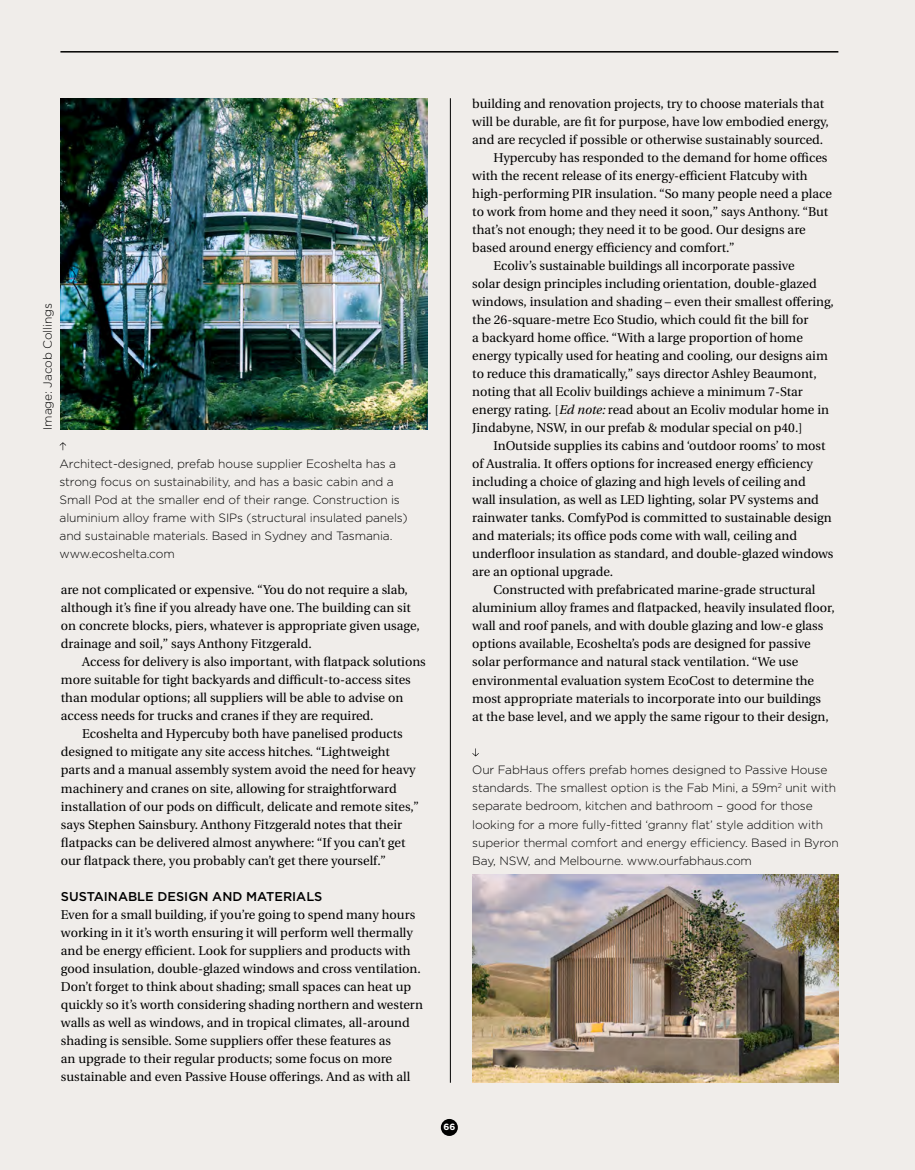
<style>
.page{position:relative;width:915px;height:1170px;background:#fff}
.page>*{position:absolute;margin:0;border:0;box-sizing:border-box;transform-origin:0 0}
.t1{font:12.75px/18px "Heuristica";color:#000}
.t2{font:500 12.75px "Gotham";color:#000}
.t3{font:300 12px/18px "Gotham";letter-spacing:-.01em;color:#000}
.t4{font:700 9px "Gotham";color:#fff}
.s1{font-style:italic}
</style>
<div class="page">
<div style="left:0;top:0;width:914px;height:1169px;background:#f0edea"></div>
<hr style="left:60px;top:51px;width:778px;height:2px;background:#000">
<div style="left:440px;top:1118px;width:17px;height:17px;background:#000;border-radius:50%"></div>
<hr style="left:450px;top:98px;width:1px;height:984px;background:#000">
<img style="left:61px;top:98px;width:366px;height:332px">
<svg style="left:60px;top:442px;width:6px;height:8px"></svg>
<img style="left:472px;top:874px;width:366px;height:208px">
<svg style="left:472px;top:748px;width:7px;height:8px"></svg>
<p class="t3" style="left:38px;top:430px;width:128px;rotate:-90deg">Image: Jacob Collings</p>
<p class="t3" style="left:60px;top:454px;width:349px">Architect-designed, prefab house supplier Ecoshelta has a strong focus on sustainability, and has a basic cabin and a Small Pod at the smaller end of their range. Construction is aluminium alloy frame with SIPs (structural insulated panels) and sustainable materials. Based in Sydney and Tasmania. www.ecoshelta.com</p>
<p class="t1" style="left:61px;top:581px;width:360px">are not complicated or expensive. “You do not require a slab, although it’s fine if you already have one. The building can sit on concrete blocks, piers, whatever is appropriate given usage, drainage and soil,” says Anthony Fitzgerald.</p>
<p class="t1" style="left:82px;top:653px;width:345px">Access for delivery is also important, with flatpack solutions</p>
<p class="t1" style="left:61px;top:671px;width:351px">more suitable for tight backyards and difficult-to-access sites</p>
<p class="t1" style="left:61px;top:689px;width:344px">than modular options; all suppliers will be able to advise on</p>
<p class="t1" style="left:61px;top:707px;width:314px">access needs for trucks and cranes if they are required.</p>
<p class="t1" style="left:82px;top:725px;width:322px">Ecoshelta and Hypercuby both have panelised products</p>
<p class="t1" style="left:61px;top:743px;width:330px">designed to mitigate any site access hitches. “Lightweight</p>
<p class="t1" style="left:61px;top:761px;width:356px">parts and a manual assembly system avoid the need for heavy</p>
<p class="t1" style="left:61px;top:779px;width:337px">machinery and cranes on site, allowing for straightforward</p>
<p class="t1" style="left:61px;top:797px;width:359px">installation of our pods on difficult, delicate and remote sites,”</p>
<p class="t1" style="left:61px;top:815px;width:342px">says Stephen Sainsbury. Anthony Fitzgerald notes that their</p>
<p class="t1" style="left:61px;top:833px;width:346px">flatpacks can be delivered almost anywhere: “If you can’t get</p>
<p class="t1" style="left:61px;top:851px;width:326px">our flatpack there, you probably can’t get there yourself.”</p>
<p class="t2" style="left:61px;top:887px;width:263px">SUSTAINABLE DESIGN AND MATERIALS</p>
<p class="t1" style="left:61px;top:905px;width:363px">Even for a small building, if you’re going to spend many hours working in it it’s worth ensuring it will perform well thermally and be energy efficient. Look for suppliers and products with good insulation, double-glazed windows and cross ventilation.<br>Don’t forget to think about shading; small spaces can heat up quickly so it’s worth considering shading northern and western walls as well as windows, and in tropical climates, all-around shading is sensible. Some suppliers offer these features as<br>an upgrade to their regular products; some focus on more sustainable and even Passive House offerings. And as with all</p>
<p class="t1" style="left:472px;top:95px;width:353px">building and renovation projects, try to choose materials that</p>
<p class="t1" style="left:472px;top:113px;width:358px">will be durable, are fit for purpose, have low embodied energy,</p>
<p class="t1" style="left:472px;top:131px;width:352px">and are recycled if possible or otherwise sustainably sourced.</p>
<p class="t1" style="left:493px;top:149px;width:335px">Hypercuby has responded to the demand for home offices</p>
<p class="t1" style="left:472px;top:167px;width:337px">with the recent release of its energy-efficient Flatcuby with</p>
<p class="t1" style="left:472px;top:185px;width:361px">high-performing PIR insulation. “So many people need a place</p>
<p class="t1" style="left:472px;top:203px;width:357px">to work from home and they need it soon,” says Anthony. “But</p>
<p class="t1" style="left:472px;top:221px;width:335px">that’s not enough; they need it to be good. Our designs are</p>
<p class="t1" style="left:472px;top:239px;width:264px">based around energy efficiency and comfort.”</p>
<p class="t1" style="left:493px;top:257px;width:303px">Ecoliv’s sustainable buildings all incorporate passive</p>
<p class="t1" style="left:472px;top:275px;width:346px">solar design principles including orientation, double-glazed</p>
<p class="t1" style="left:472px;top:293px;width:363px">windows, insulation and shading – even their smallest offering,</p>
<p class="t1" style="left:472px;top:311px;width:337px">the 26-square-metre Eco Studio, which could fit the bill for</p>
<p class="t1" style="left:472px;top:329px;width:332px">a backyard home office. “With a large proportion of home</p>
<p class="t1" style="left:472px;top:347px;width:357px">energy typically used for heating and cooling, our designs aim</p>
<p class="t1" style="left:472px;top:365px;width:346px">to reduce this dramatically,” says director Ashley Beaumont,</p>
<p class="t1" style="left:472px;top:383px;width:332px">noting that all Ecoliv buildings achieve a minimum 7-Star</p>
<p class="t1" style="left:472px;top:401px;width:358px">energy rating. [<span class="s1">Ed note:</span> read about an Ecoliv modular home in</p>
<p class="t1" style="left:472px;top:419px;width:332px">Jindabyne, NSW, in our prefab &amp; modular special on p40.]</p>
<p class="t1" style="left:493px;top:437px;width:333px">InOutside supplies its cabins and ‘outdoor rooms’ to most</p>
<p class="t1" style="left:472px;top:455px;width:342px">of Australia. It offers options for increased energy efficiency</p>
<p class="t1" style="left:472px;top:473px;width:335px">including a choice of glazing and high levels of ceiling and</p>
<p class="t1" style="left:472px;top:491px;width:348px">wall insulation, as well as LED lighting, solar PV systems and</p>
<p class="t1" style="left:472px;top:509px;width:361px">rainwater tanks. ComfyPod is committed to sustainable design</p>
<p class="t1" style="left:472px;top:527px;width:326px">and materials; its office pods come with wall, ceiling and</p>
<p class="t1" style="left:472px;top:545px;width:362px">underfloor insulation as standard, and double-glazed windows</p>
<p class="t1" style="left:472px;top:563px;width:142px">are an optional upgrade.</p>
<p class="t1" style="left:493px;top:581px;width:323px">Constructed with prefabricated marine-grade structural</p>
<p class="t1" style="left:472px;top:599px;width:364px">aluminium alloy frames and flatpacked, heavily insulated floor,</p>
<p class="t1" style="left:472px;top:617px;width:352px">wall and roof panels, and with double glazing and low-e glass</p>
<p class="t1" style="left:472px;top:635px;width:340px">options available, Ecoshelta’s pods are designed for passive</p>
<p class="t1" style="left:472px;top:653px;width:327px">solar performance and natural stack ventilation. “We use</p>
<p class="t1" style="left:472px;top:671px;width:343px">environmental evaluation system EcoCost to determine the</p>
<p class="t1" style="left:472px;top:689px;width:350px">most appropriate materials to incorporate into our buildings</p>
<p class="t1" style="left:472px;top:707px;width:358px">at the base level, and we apply the same rigour to their design,</p>
<p class="t3" style="left:472px;top:760px;width:368px">Our FabHaus offers prefab homes designed to Passive House standards. The smallest option is the Fab Mini, a 59m<sup>2</sup> unit with separate bedroom, kitchen and bathroom – good for those looking for a more fully-fitted ‘granny flat’ style addition with superior thermal comfort and energy efficiency. Based in Byron Bay, NSW, and Melbourne. www.ourfabhaus.com</p>
<p class="t4" style="left:443px;top:1121px;width:13px">66</p>
</div>
